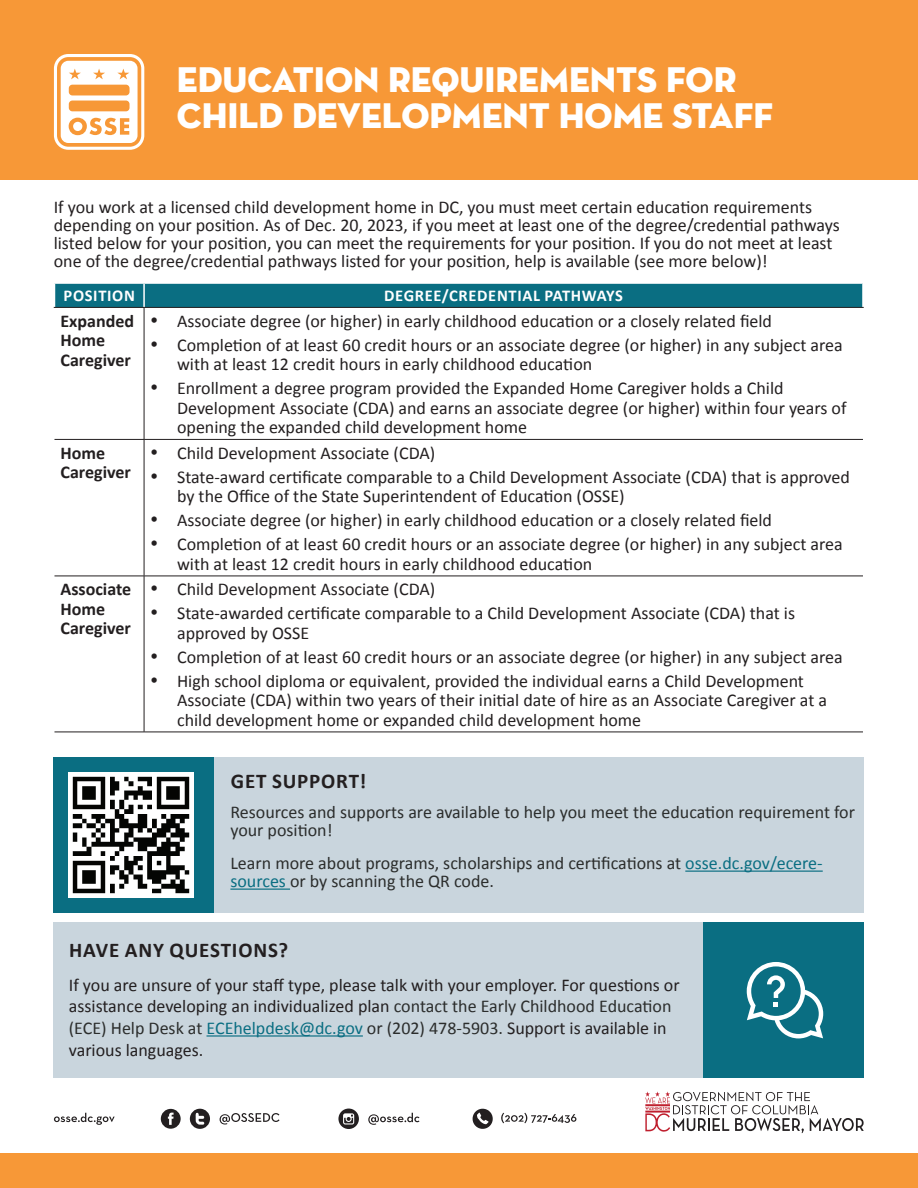
<style>
.page{position:relative;width:918px;height:1188px;background:#fff}
.page>*{position:absolute;margin:0;border:0;box-sizing:border-box;transform-origin:0 0}
.t1{font:36px/36px "Neutra Disp Titling";color:#fff}
.t2{font:700 21px "Calibri";letter-spacing:.04em;color:#231f20}
.t3{font:18px/19.5px "Calibri";color:#231f20}
.t4{font:18px/18px "Calibri";color:#2b2d2c}
.t5{font:700 18px/19.4px "Calibri";color:#231f20}
.t6{font:700 16.5px "Calibri";letter-spacing:.04em;color:#fff}
.s1{color:#0a6e82}
.s2{color:#2b2d2c}
</style>
<div class="page">
<div style="left:0;top:0;width:918px;height:179px;background:#f79837"></div>
<svg style="left:54px;top:54px;width:90px;height:96px"></svg>
<div style="left:0;top:1153px;width:918px;height:35px;background:#f79837"></div>
<svg style="left:161px;top:1109px;width:20px;height:20px"></svg>
<svg style="left:190px;top:1109px;width:20px;height:20px"></svg>
<svg style="left:220px;top:1113px;width:60px;height:12px"></svg>
<svg style="left:54px;top:1113px;width:61px;height:12px"></svg>
<svg style="left:473px;top:1109px;width:20px;height:20px"></svg>
<svg style="left:501px;top:1113px;width:75px;height:10px"></svg>
<svg style="left:368px;top:1113px;width:52px;height:12px"></svg>
<svg style="left:338px;top:1109px;width:21px;height:20px"></svg>
<svg style="left:645px;top:1091px;width:219px;height:42px"></svg>
<div style="left:194px;top:757px;width:670px;height:155px;background:#c9d5dd"></div>
<div style="left:54px;top:923px;width:670px;height:155px;background:#c9d5dd"></div>
<div style="left:54px;top:757px;width:160px;height:155px;background:#0a6e82"></div>
<div style="left:704px;top:923px;width:160px;height:155px;background:#0a6e82"></div>
<img style="left:69px;top:772px;width:125px;height:125px">
<svg style="left:747px;top:962px;width:76px;height:76px"></svg>
<div style="left:54px;top:283px;width:808px;height:24px;background:#0a6e82"></div>
<hr style="left:144px;top:282px;width:720px;height:2px;background:#fff">
<hr style="left:143px;top:284px;width:2px;height:23px;background:#fff">
<hr style="left:54px;top:307px;width:90px;height:1px;background:#231f20">
<hr style="left:144px;top:307px;width:720px;height:1px;background:#231f20">
<hr style="left:144px;top:308px;width:1px;height:131px;background:#231f20">
<hr style="left:54px;top:439px;width:90px;height:1px;background:#231f20">
<hr style="left:144px;top:439px;width:719px;height:1px;background:#231f20">
<hr style="left:144px;top:440px;width:1px;height:136px;background:#231f20">
<hr style="left:54px;top:576px;width:90px;height:1px;background:#231f20">
<hr style="left:144px;top:576px;width:719px;height:1px;background:#231f20">
<hr style="left:144px;top:576px;width:1px;height:156px;background:#231f20">
<hr style="left:54px;top:732px;width:90px;height:1px;background:#231f20">
<hr style="left:144px;top:732px;width:719px;height:1px;background:#231f20">
<hr style="left:685px;top:871px;width:138px;height:1px;background:#0a6e82">
<hr style="left:230px;top:889px;width:60px;height:1px;background:#0a6e82">
<hr style="left:207px;top:1035px;width:156px;height:2px;background:#0a6e82">
<h1 class="t1" style="left:177px;top:62px;width:598px">EDUCATION REQUIREMENTS FOR<br>CHILD DEVELOPMENT HOME STAFF</h1>
<p class="t3" style="left:54px;top:198px;width:788px;line-height:18px">If you work at a licensed child development home in DC, you must meet certain education requirements depending on your position. As of Dec. 20, 2023, if you meet at least one of the degree/credential pathways listed below for your position, you can meet the requirements for your position. If you do not meet at least one of the degree/credential pathways listed for your position, help is available (see more below)!</p>
<p class="t6" style="left:64px;top:284px;width:73px">POSITION</p>
<p class="t6" style="left:384px;top:284px;width:240px">DEGREE/CREDENTIAL PATHWAYS</p>
<p class="t5" style="left:60px;top:311px;width:75px">Expanded<br>Home<br>Caregiver</p>
<p class="t3" style="left:150px;top:311px;width:624px">• Associate degree (or higher) in early childhood education or a closely related field</p>
<p class="t3" style="left:177px;top:335px;width:667px;text-indent:-27px">• Completion of at least 60 credit hours or an associate degree (or higher) in any subject area with at least 12 credit hours in early childhood education</p>
<p class="t3" style="left:177px;top:379px;width:671px;text-indent:-27px">• Enrollment a degree program provided the Expanded Home Caregiver holds a Child<br>Development Associate (CDA) and earns an associate degree (or higher) within four years of opening the expanded child development home</p>
<p class="t5" style="left:60px;top:443px;width:72px">Home<br>Caregiver</p>
<p class="t3" style="left:150px;top:443px;width:287px">• Child Development Associate (CDA)</p>
<p class="t3" style="left:177px;top:467px;width:674px;text-indent:-27px">• State-award certificate comparable to a Child Development Associate (CDA) that is approved by the Office of the State Superintendent of Education (OSSE)</p>
<p class="t3" style="left:150px;top:511px;width:624px">• Associate degree (or higher) in early childhood education or a closely related field</p>
<p class="t3" style="left:177px;top:535px;width:667px;text-indent:-27px">• Completion of at least 60 credit hours or an associate degree (or higher) in any subject area with at least 12 credit hours in early childhood education</p>
<p class="t5" style="left:60px;top:579px;width:72px">Associate<br>Home<br>Caregiver</p>
<p class="t3" style="left:150px;top:580px;width:287px">• Child Development Associate (CDA)</p>
<p class="t3" style="left:177px;top:604px;width:619px;text-indent:-27px">• State-awarded certificate comparable to a Child Development Associate (CDA) that is approved by OSSE</p>
<p class="t3" style="left:150px;top:647px;width:694px">• Completion of at least 60 credit hours or an associate degree (or higher) in any subject area</p>
<p class="t3" style="left:177px;top:671px;width:652px;text-indent:-27px">• High school diploma or equivalent, provided the individual earns a Child Development<br>Associate (CDA) within two years of their initial date of hire as an Associate Caregiver at a child development home or expanded child development home</p>
<p class="t2" style="left:231px;top:766px;width:137px">GET SUPPORT!</p>
<p class="t4" style="left:230px;top:803px;width:626px">Resources and supports are available to help you meet the education requirement for your position!</p>
<p class="t4" style="left:230px;top:854px;width:594px">Learn more about programs, scholarships and certifications at <span class="s1">osse.dc.gov/ecere&shy;sources</span> or by scanning the QR code.</p>
<p class="t2" style="left:69px;top:935px;width:220px">HAVE ANY QUESTIONS?</p>
<p class="t3" style="left:69px;top:974px;width:612px;line-height:21.6px">If you are unsure of your staff type, please talk with your employer. For questions or assistance developing an individualized plan <span class="s2">contact the Early Childhood Education (ECE) Help Desk at</span> <span class="s1">ECEhelpdesk@dc.gov</span> <span class="s2">or (202) 478-5903.</span> Support is available in various languages.</p>
</div>
